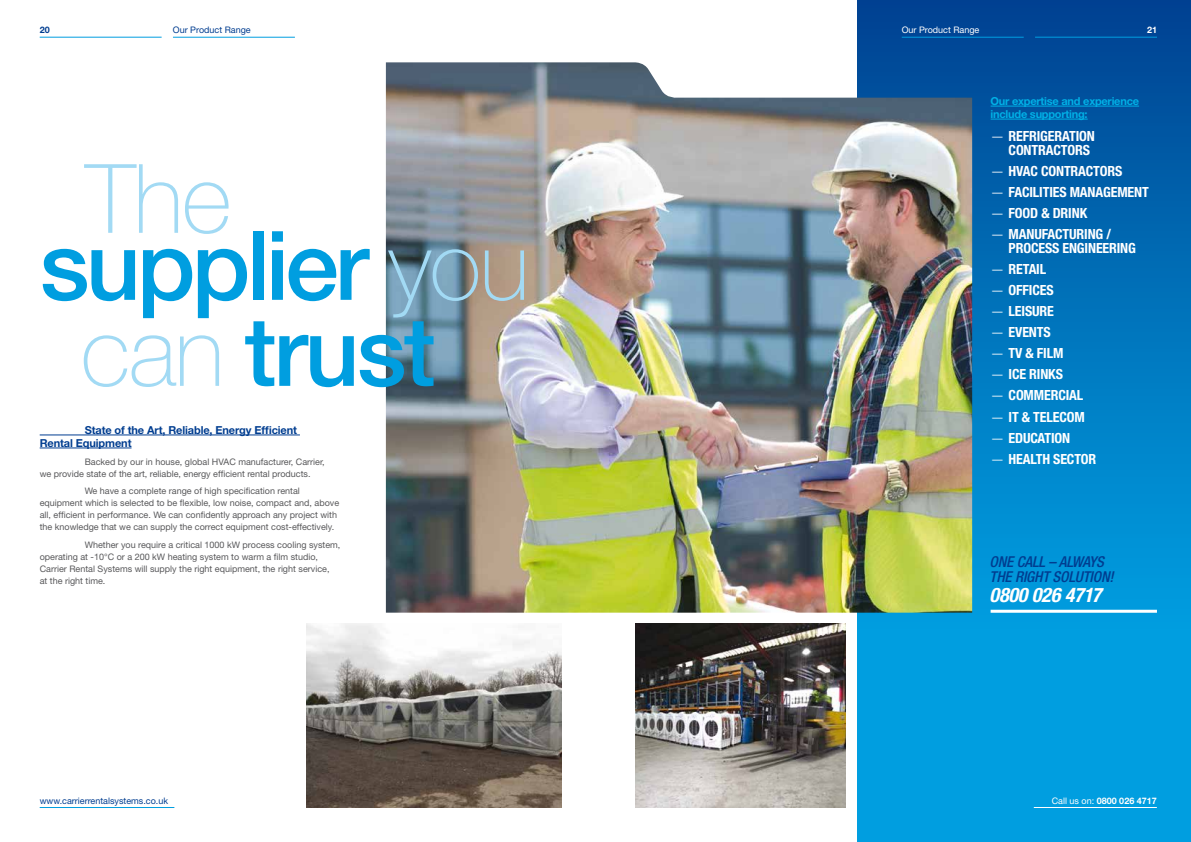
<style>
.page{position:relative;width:1191px;height:842px;background:#fff}
.page>*{position:absolute;margin:0;border:0;box-sizing:border-box;transform-origin:0 0}
.t1{font:500 96px/86px "Helvetica Neue";letter-spacing:-.04em;color:#009ee0;text-align:center}
.t2{font:100 96px "Helvetica Neue";color:#a2daf4}
.t3{font:italic 700 condensed 20px "Helvetica Neue";letter-spacing:-.01em;color:#fff}
.t4{font:italic 500 condensed 15px/15px "Helvetica Neue";letter-spacing:-.01em;color:#003d90}
.t5{font:700 condensed 14px/14px "Helvetica Neue";letter-spacing:-.01em;color:#fff}
.t6{font:700 11px/13px "Helvetica Neue";letter-spacing:-.01em;color:#003d90}
.t7{font:700 11px/13px "Helvetica Neue";letter-spacing:-.02em;color:#00b0e6}
.t8{font:9px/12px "Helvetica Neue";color:#58585a}
.t9{font:9px "Helvetica Neue";color:#003d90}
.t10{font:700 9px "Helvetica Neue";color:#fff}
.t11{font:9px "Helvetica Neue";color:#fff}
.t12{font:700 9px "Helvetica Neue";color:#003d90}
.s1{font-weight:100;color:#a2daf4}
.s2{font-weight:300;font-stretch:normal}
.s3{font-weight:400}
</style>
<div class="page">
<svg style="left:857px;top:0;width:334px;height:842px;background:#007fc5"></svg>
<img style="left:386px;top:62px;width:586px;height:551px">
<hr style="left:40px;top:37px;width:122px;height:1px;background:#009ee0">
<hr style="left:173px;top:37px;width:122px;height:1px;background:#009ee0">
<hr style="left:40px;top:807px;width:134px;height:1px;background:#009ee0">
<hr style="left:40px;top:435px;width:260px;height:1px;background:#003d90">
<hr style="left:40px;top:448px;width:92px;height:1px;background:#003d90">
<img style="left:306px;top:624px;width:255px;height:184px">
<hr style="left:901px;top:37px;width:122px;height:1px;background:#009ee0">
<hr style="left:1035px;top:37px;width:122px;height:1px;background:#009ee0">
<img style="left:635px;top:624px;width:211px;height:184px">
<hr style="left:990px;top:610px;width:167px;height:3px;background:#fff">
<hr style="left:1033px;top:807px;width:123px;height:1px;background:#fff">
<hr style="left:990px;top:106px;width:149px;height:1px;background:#00b0e6">
<hr style="left:990px;top:119px;width:97px;height:1px;background:#00b0e6">
<p class="t12" style="left:40px;top:25px;width:12px">20</p>
<p class="t9" style="left:173px;top:25px;width:79px">Our Product Range</p>
<h1 class="t2" style="left:85px;top:144px;width:148px">The</h1>
<h1 class="t1" style="left:40px;top:222px;width:491px">supplier <span class="s1">you can</span> trust</h1>
<p class="t6" style="left:40px;top:423px;width:259px;text-indent:45px">State of the Art, Reliable, Energy Efficient<br>Rental Equipment</p>
<p class="t8" style="left:40px;top:455px;width:286px;text-indent:45px">Backed by our in house, global HVAC manufacturer, Carrier, we provide state of the art, reliable, energy efficient rental products.</p>
<p class="t8" style="left:40px;top:485px;width:301px;text-indent:45px">We have a complete range of high specification rental equipment which is selected to be flexible, low noise, compact and, above all, efficient in performance. We can confidently approach any project with the knowledge that we can supply the correct equipment cost-effectively.</p>
<p class="t8" style="left:40px;top:538px;width:302px;text-indent:45px">Whether you require a critical 1000 kW process cooling system, operating at -10°C or a 200 kW heating system to warm a film studio, Carrier Rental Systems will supply the right equipment, the right service,<br>at the right time.</p>
<p class="t9" style="left:40px;top:795px;width:130px">www.carrierrentalsystems.co.uk</p>
<p class="t11" style="left:901px;top:25px;width:79px">Our Product Range</p>
<p class="t10" style="left:1147px;top:25px;width:12px">21</p>
<p class="t7" style="left:990px;top:94px;width:150px">Our expertise and experience include supporting:</p>
<h3 class="t5" style="left:1008px;top:128px;width:88px;text-indent:-18px"><span class="s2">—</span> REFRIGERATION<br>CONTRACTORS</h3>
<h3 class="t5" style="left:990px;top:163px;width:133px"><span class="s2">—</span> HVAC CONTRACTORS</h3>
<h3 class="t5" style="left:990px;top:184px;width:160px"><span class="s2">—</span> FACILITIES MANAGEMENT</h3>
<h3 class="t5" style="left:990px;top:206px;width:98px"><span class="s2">—</span> FOOD &amp; DRINK</h3>
<h3 class="t5" style="left:1008px;top:227px;width:129px;text-indent:-18px"><span class="s2">—</span> MANUFACTURING /<br>PROCESS ENGINEERING</h3>
<h3 class="t5" style="left:990px;top:262px;width:57px"><span class="s2">—</span> RETAIL</h3>
<h3 class="t5" style="left:990px;top:283px;width:65px"><span class="s2">—</span> OFFICES</h3>
<h3 class="t5" style="left:990px;top:304px;width:65px"><span class="s2">—</span> LEISURE</h3>
<h3 class="t5" style="left:990px;top:325px;width:62px"><span class="s2">—</span> EVENTS</h3>
<h3 class="t5" style="left:990px;top:346px;width:74px"><span class="s2">—</span> TV &amp; FILM</h3>
<h3 class="t5" style="left:990px;top:367px;width:74px"><span class="s2">—</span> ICE RINKS</h3>
<h3 class="t5" style="left:990px;top:388px;width:94px"><span class="s2">—</span> COMMERCIAL</h3>
<h3 class="t5" style="left:990px;top:409px;width:96px"><span class="s2">—</span> IT &amp; TELECOM</h3>
<h3 class="t5" style="left:990px;top:430px;width:81px"><span class="s2">—</span> EDUCATION</h3>
<h3 class="t5" style="left:990px;top:452px;width:107px"><span class="s2">—</span> HEALTH SECTOR</h3>
<h3 class="t4" style="left:989px;top:554px;width:125px">ONE CALL – ALWAYS<br>THE RIGHT SOLUTION!</h3>
<h2 class="t3" style="left:989px;top:583px;width:113px">0800 026 4717</h2>
<p class="t10" style="left:1051px;top:795px;width:107px"><span class="s3">Call us on:</span> 0800 026 4717</p>
</div>
